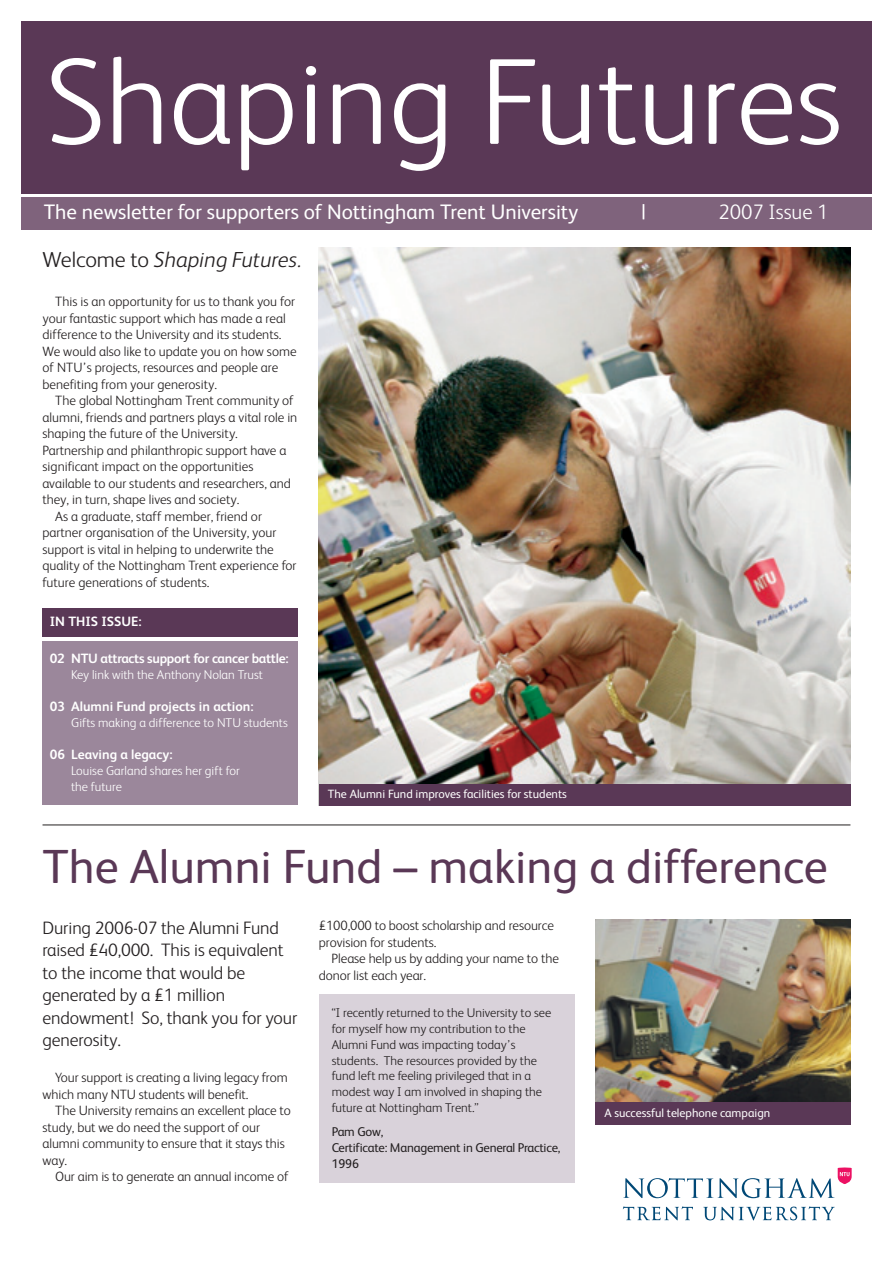
<style>
.page{position:relative;width:893px;height:1263px;background:#fff}
.page>*{position:absolute;margin:0;border:0;box-sizing:border-box;transform-origin:0 0}
.t1{font:300 123px "FS Albert";color:#fff}
.t2{font:48px "FS Albert";color:#5a3856}
.t3{font:italic 300 21.75px "FS Albert";letter-spacing:-.005em;color:#231f20}
.t4{font:21px "FS Albert";color:#fff}
.t5{font:300 21px "FS Albert";color:#fff}
.t6{font:300 18px/22.5px "FS Albert";letter-spacing:-.005em;color:#231f20}
.t7{font:300 13.5px/16.5px "FS Albert";color:#231f20}
.t8{font:700 13.5px "FS Albert";color:#fff}
.t9{font:700 13.5px "FS Albert";letter-spacing:-.025em;color:#fff}
.t10{font:300 12.75px/15.8px "FS Albert";color:#231f20}
.t11{font:300 12.75px/15.8px "FS Albert";color:#fff}
.t12{font:12.75px/15.8px "FS Albert";letter-spacing:-.015em;color:#231f20}
.t13{font:12px "FS Albert";color:#fff}
.s1{font-style:normal}
</style>
<div class="page">
<div style="left:43px;top:608px;width:255px;height:28px;background:#5a3856"></div>
<img style="left:319px;top:248px;width:531px;height:536px">
<div style="left:21px;top:21px;width:851px;height:172px;background:#5a3856"></div>
<div style="left:21px;top:198px;width:851px;height:32px;background:#7f637c"></div>
<hr style="left:43px;top:824px;width:807px;height:1px;background:#231f20">
<svg style="left:703px;top:1206px;width:132px;height:14px"></svg>
<svg style="left:623px;top:1206px;width:70px;height:14px"></svg>
<svg style="left:623px;top:1167px;width:229px;height:31px"></svg>
<div style="left:319px;top:784px;width:531px;height:21px;background:#5a3856"></div>
<div style="left:43px;top:641px;width:255px;height:164px;background:#9b879b"></div>
<img style="left:595px;top:920px;width:255px;height:182px">
<div style="left:595px;top:1102px;width:255px;height:22px;background:#5a3856"></div>
<div style="left:319px;top:994px;width:255px;height:189px;background:#d9d2da"></div>
<h1 class="t1" style="left:46px;top:59px;width:798px">Shaping Futures</h1>
<h3 class="t4" style="left:44px;top:205px;width:536px">The newsletter for supporters of Nottingham Trent University</h3>
<h3 class="t4" style="left:641px;top:205px;width:6px">|</h3>
<h3 class="t5" style="left:719px;top:205px;width:111px">2007 Issue 1</h3>
<h3 class="t3" style="left:43px;top:252px;width:260px"><span class="s1">Welcome to</span> Shaping Futures.</h3>
<p class="t7" style="left:43px;top:295px;width:256px;text-indent:13px">This is an opportunity for us to thank you for your fantastic support which has made a real difference to the University and its students.<br>We would also like to update you on how some of NTU’s projects, resources and people are benefiting from your generosity.</p>
<p class="t7" style="left:55px;top:394px;width:240px">The global Nottingham Trent community of</p>
<p class="t7" style="left:43px;top:410px;width:256px">alumni, friends and partners plays a vital role in</p>
<p class="t7" style="left:43px;top:427px;width:197px">shaping the future of the University.</p>
<p class="t7" style="left:43px;top:443px;width:245px">Partnership and philanthropic support have a</p>
<p class="t7" style="left:43px;top:460px;width:212px">significant impact on the opportunities</p>
<p class="t7" style="left:43px;top:476px;width:250px">available to our students and researchers, and</p>
<p class="t7" style="left:43px;top:493px;width:198px">they, in turn, shape lives and society.</p>
<p class="t7" style="left:55px;top:509px;width:208px">As a graduate, staff member, friend or</p>
<p class="t7" style="left:43px;top:526px;width:235px">partner organisation of the University, your</p>
<p class="t7" style="left:43px;top:542px;width:233px">support is vital in helping to underwrite the</p>
<p class="t7" style="left:43px;top:559px;width:256px">quality of the Nottingham Trent experience for</p>
<p class="t7" style="left:43px;top:575px;width:169px">future generations of students.</p>
<p class="t8" style="left:50px;top:617px;width:93px">IN THIS ISSUE:</p>
<p class="t9" style="left:50px;top:653px;width:240px">02 NTU attracts support for cancer battle:</p>
<p class="t11" style="left:71px;top:668px;width:193px">Key link with the Anthony Nolan Trust</p>
<p class="t8" style="left:50px;top:701px;width:205px">03 Alumni Fund projects in action:</p>
<p class="t11" style="left:71px;top:716px;width:218px">Gifts making a difference to NTU students</p>
<p class="t8" style="left:50px;top:749px;width:124px">06 Leaving a legacy:</p>
<p class="t11" style="left:71px;top:764px;width:170px">Louise Garland shares her gift for the future</p>
<p class="t13" style="left:328px;top:790px;width:240px">The Alumni Fund improves facilities for students</p>
<h2 class="t2" style="left:43px;top:850px;width:787px">The Alumni Fund – making a difference</h2>
<h3 class="t6" style="left:43px;top:918px;width:256px">During 2006-07 the Alumni Fund raised £40,000. This is equivalent to the income that would be generated by a £1 million endowment! So, thank you for your generosity.</h3>
<p class="t7" style="left:43px;top:1071px;width:247px;text-indent:13px">Your support is creating a living legacy from which many NTU students will benefit.</p>
<p class="t7" style="left:43px;top:1104px;width:250px;text-indent:13px">The University remains an excellent place to study, but we do need the support of our alumni community to ensure that it stays this way.</p>
<p class="t7" style="left:55px;top:1170px;width:235px">Our aim is to generate an annual income of</p>
<p class="t7" style="left:319px;top:919px;width:237px">£100,000 to boost scholarship and resource provision for students.</p>
<p class="t7" style="left:319px;top:952px;width:242px;text-indent:13px">Please help us by adding your name to the donor list each year.</p>
<p class="t10" style="left:332px;top:1006px;width:221px">“I recently returned to the University to see for myself how my contribution to the Alumni Fund was impacting today’s students. The resources provided by the fund left me feeling privileged that in a modest way I am involved in shaping the future at Nottingham Trent.”</p>
<p class="t12" style="left:332px;top:1125px;width:230px">Pam Gow,<br>Certificate: Management in General Practice,<br>1996</p>
<p class="t13" style="left:604px;top:1108px;width:167px">A successful telephone campaign</p>
</div>
